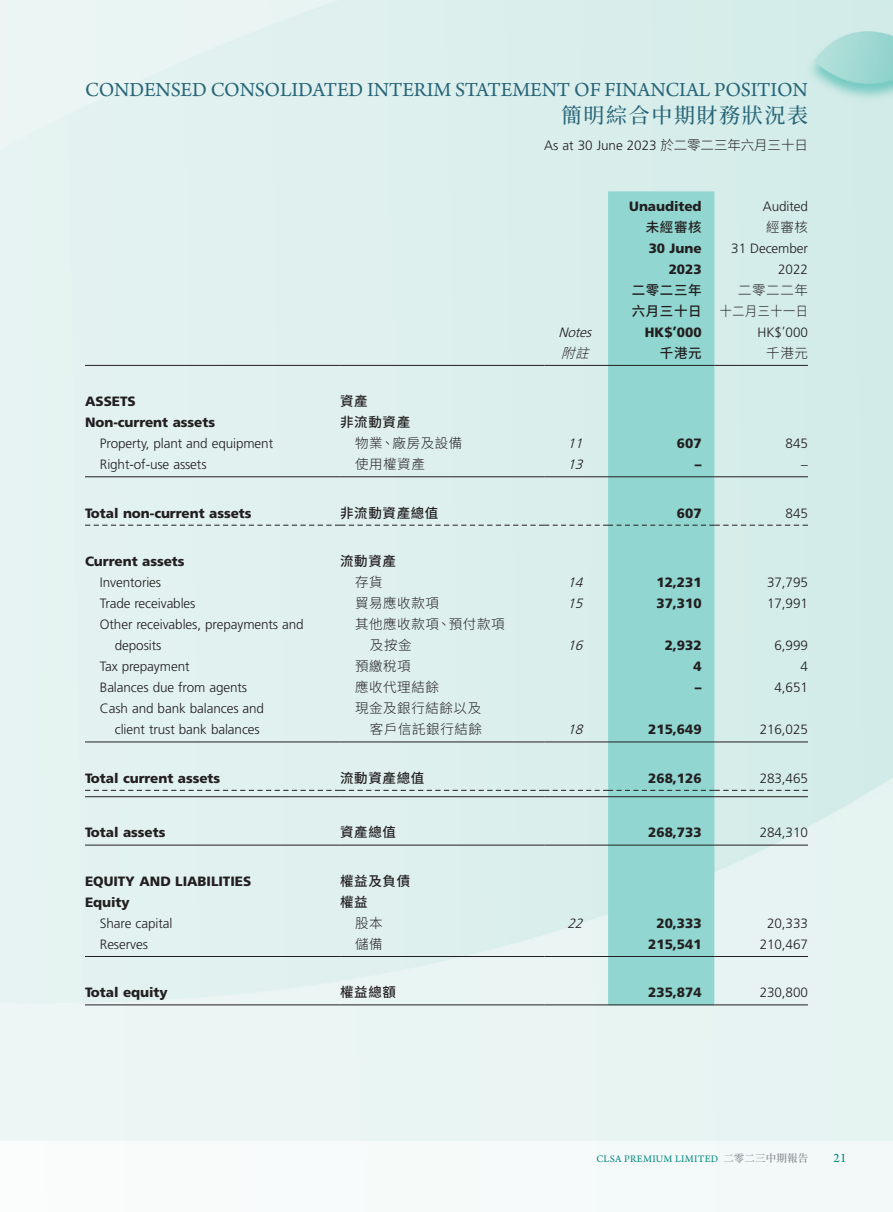
<style>
.page{position:relative;width:893px;height:1212px;background:#fff}
.page>*{position:absolute;margin:0;border:0;box-sizing:border-box;transform-origin:0 0}
.t1{font:21px "Arno Pro";letter-spacing:-.01em;color:#286578}
.t2{font:500 21px "Source Han Serif TC";letter-spacing:.075em;color:#286578}
.Body_Text{font:300 13.5px/21px "Frutiger LT Std";letter-spacing:-.005em;color:#231f20}
.Body_Text-2{font:900 13.5px "Frutiger LT Std";letter-spacing:-.005em;color:#231f20}
.Body_Text-3{font:300 13.5px/21px "Source Han Sans TC";letter-spacing:.045em;color:#231f20}
.Body_Text-4{font:500 13.5px "Source Han Sans TC";letter-spacing:.045em;color:#231f20}
.Body_Text-5{font:italic 300 13.5px "Frutiger LT Std";color:#231f20}
.Body_Text-6{font:300 13.5px "Source Han Sans TC";letter-spacing:.045em;color:#231f20;scale:.9 1}
.t3{font:13.5px "Arno Pro";color:#00867e}
.Body_Text-7{font:italic 300 13.5px "Source Han Sans TC";color:#231f20}
.t4{font:10.5px "Arno Pro";letter-spacing:.025em;color:#00867e}
.s1{font-family:"Source Han Sans TC"}
.s2{font-family:"Source Han Serif TC";font-weight:500;color:#808285}
</style>
<div class="page">
<div style="left:0;top:0;width:893px;height:1141px;background:linear-gradient(to right,#e7f3f2,#d7edea)"></div>
<hr style="left:0;top:0;width:1px;height:1141px;background:#f2f9f8">
<div style="left:608px;top:191px;width:106px;height:813px;background:#91d6d0"></div>
<hr style="left:85px;top:365px;width:255px;height:1px;background:#231f20">
<hr style="left:340px;top:365px;width:204px;height:1px;background:#231f20">
<hr style="left:544px;top:365px;width:64px;height:1px;background:#231f20">
<hr style="left:608px;top:365px;width:106px;height:1px;background:#231f20">
<hr style="left:714px;top:365px;width:94px;height:1px;background:#231f20">
<hr style="left:85px;top:476px;width:255px;height:1px;background:#231f20">
<hr style="left:340px;top:476px;width:204px;height:1px;background:#231f20">
<hr style="left:544px;top:476px;width:64px;height:1px;background:#231f20">
<hr style="left:608px;top:476px;width:106px;height:1px;background:#231f20">
<hr style="left:714px;top:476px;width:94px;height:1px;background:#231f20">
<svg style="left:85px;top:525px;width:723px;height:1px"></svg>
<hr style="left:85px;top:741px;width:255px;height:1px;background:#231f20">
<hr style="left:340px;top:741px;width:204px;height:1px;background:#231f20">
<hr style="left:544px;top:741px;width:64px;height:1px;background:#231f20">
<hr style="left:608px;top:741px;width:106px;height:1px;background:#231f20">
<hr style="left:714px;top:741px;width:94px;height:1px;background:#231f20">
<svg style="left:85px;top:790px;width:723px;height:1px"></svg>
<hr style="left:85px;top:796px;width:255px;height:1px;background:#231f20">
<hr style="left:340px;top:796px;width:204px;height:1px;background:#231f20">
<hr style="left:544px;top:796px;width:64px;height:1px;background:#231f20">
<hr style="left:608px;top:796px;width:106px;height:1px;background:#231f20">
<hr style="left:714px;top:796px;width:94px;height:1px;background:#231f20">
<hr style="left:85px;top:845px;width:255px;height:1px;background:#231f20">
<hr style="left:340px;top:845px;width:204px;height:1px;background:#231f20">
<hr style="left:544px;top:845px;width:64px;height:1px;background:#231f20">
<hr style="left:608px;top:845px;width:106px;height:1px;background:#231f20">
<hr style="left:714px;top:845px;width:94px;height:1px;background:#231f20">
<hr style="left:85px;top:956px;width:255px;height:1px;background:#231f20">
<hr style="left:340px;top:956px;width:204px;height:1px;background:#231f20">
<hr style="left:544px;top:956px;width:64px;height:1px;background:#231f20">
<hr style="left:608px;top:956px;width:106px;height:1px;background:#231f20">
<hr style="left:714px;top:956px;width:94px;height:1px;background:#231f20">
<hr style="left:85px;top:1004px;width:255px;height:1px;background:#231f20">
<hr style="left:340px;top:1004px;width:204px;height:1px;background:#231f20">
<hr style="left:544px;top:1004px;width:64px;height:1px;background:#231f20">
<hr style="left:608px;top:1004px;width:106px;height:1px;background:#231f20">
<hr style="left:714px;top:1004px;width:94px;height:1px;background:#231f20">
<h1 class="t1" style="left:85px;top:78px;width:724px">CONDENSED CONSOLIDATED INTERIM STATEMENT OF FINANCIAL POSITION</h1>
<h1 class="t2" style="left:561px;top:104px;width:248px">簡明綜合中期財務狀況表</h1>
<p class="Body_Text" style="left:544px;top:135px;width:265px">As at 30 June 2023 <span class="s1">於二零二三年六月三十日</span></p>
<p class="Body_Text-2" style="left:629px;top:198px;width:74px">Unaudited</p>
<p class="Body_Text" style="left:763px;top:196px;width:47px">Audited</p>
<p class="Body_Text-4" style="left:646px;top:219px;width:57px">未經審核</p>
<p class="Body_Text-3" style="left:766px;top:217px;width:43px">經審核</p>
<p class="Body_Text-2" style="left:649px;top:240px;width:54px">30 June</p>
<p class="Body_Text" style="left:731px;top:238px;width:78px">31 December</p>
<p class="Body_Text-2" style="left:669px;top:261px;width:34px">2023</p>
<p class="Body_Text" style="left:778px;top:259px;width:31px">2022</p>
<p class="Body_Text-4" style="left:632px;top:282px;width:71px">二零二三年</p>
<p class="Body_Text-3" style="left:738px;top:280px;width:71px">二零二二年</p>
<p class="Body_Text-4" style="left:632px;top:303px;width:71px">六月三十日</p>
<p class="Body_Text-6" style="left:720px;top:303px;width:99px">十二月三十一日</p>
<p class="Body_Text-5" style="left:558px;top:324px;width:38px">Notes</p>
<p class="Body_Text-2" style="left:645px;top:324px;width:58px">HK$’000</p>
<p class="Body_Text" style="left:757px;top:322px;width:52px">HK$’000</p>
<p class="Body_Text-7" style="left:561px;top:345px;width:39px">附註</p>
<p class="Body_Text-4" style="left:660px;top:345px;width:43px">千港元</p>
<p class="Body_Text-3" style="left:766px;top:343px;width:43px">千港元</p>
<p class="Body_Text-2" style="left:85px;top:393px;width:52px">ASSETS</p>
<p class="Body_Text-4" style="left:340px;top:394px;width:29px">資產</p>
<p class="Body_Text-2" style="left:85px;top:414px;width:132px">Non-current assets</p>
<p class="Body_Text-4" style="left:340px;top:415px;width:71px">非流動資產</p>
<p class="Body_Text" style="left:100px;top:433px;width:175px">Property, plant and equipment</p>
<p class="Body_Text-3" style="left:355px;top:433px;width:109px">物業、廠房及設備</p>
<p class="Body_Text-5" style="left:567px;top:436px;width:21px">11</p>
<p class="Body_Text-2" style="left:677px;top:435px;width:26px">607</p>
<p class="Body_Text" style="left:786px;top:433px;width:24px">845</p>
<p class="Body_Text" style="left:100px;top:454px;width:108px">Right-of-use assets</p>
<p class="Body_Text-3" style="left:355px;top:454px;width:71px">使用權資產</p>
<p class="Body_Text-5" style="left:567px;top:457px;width:21px">13</p>
<p class="Body_Text-2" style="left:695px;top:456px;width:8px">–</p>
<p class="Body_Text" style="left:801px;top:454px;width:8px">–</p>
<p class="Body_Text-2" style="left:85px;top:505px;width:168px">Total non-current assets</p>
<p class="Body_Text-4" style="left:340px;top:505px;width:100px">非流動資產總值</p>
<p class="Body_Text-2" style="left:677px;top:505px;width:26px">607</p>
<p class="Body_Text" style="left:786px;top:503px;width:24px">845</p>
<p class="Body_Text-2" style="left:85px;top:553px;width:101px">Current assets</p>
<p class="Body_Text-4" style="left:340px;top:553px;width:57px">流動資產</p>
<p class="Body_Text" style="left:100px;top:572px;width:63px">Inventories</p>
<p class="Body_Text-3" style="left:355px;top:572px;width:29px">存貨</p>
<p class="Body_Text-5" style="left:567px;top:575px;width:21px">14</p>
<p class="Body_Text-2" style="left:656px;top:574px;width:47px">12,231</p>
<p class="Body_Text" style="left:767px;top:572px;width:42px">37,795</p>
<p class="Body_Text" style="left:100px;top:593px;width:97px">Trade receivables</p>
<p class="Body_Text-3" style="left:355px;top:593px;width:85px">貿易應收款項</p>
<p class="Body_Text-5" style="left:567px;top:596px;width:21px">15</p>
<p class="Body_Text-2" style="left:656px;top:595px;width:47px">37,310</p>
<p class="Body_Text" style="left:767px;top:593px;width:42px">17,991</p>
<p class="Body_Text" style="left:115px;top:614px;width:190px;text-indent:-15px">Other receivables, prepayments and deposits</p>
<p class="Body_Text-3" style="left:370px;top:614px;width:136px;text-indent:-15px">其他應收款項、預付款項及按金</p>
<p class="Body_Text-5" style="left:567px;top:638px;width:21px">16</p>
<p class="Body_Text-2" style="left:665px;top:637px;width:38px">2,932</p>
<p class="Body_Text" style="left:774px;top:635px;width:35px">6,999</p>
<p class="Body_Text" style="left:100px;top:656px;width:91px">Tax prepayment</p>
<p class="Body_Text-3" style="left:355px;top:656px;width:57px">預繳稅項</p>
<p class="Body_Text-2" style="left:693px;top:658px;width:10px">4</p>
<p class="Body_Text" style="left:800px;top:656px;width:9px">4</p>
<p class="Body_Text" style="left:100px;top:677px;width:149px">Balances due from agents</p>
<p class="Body_Text-3" style="left:355px;top:677px;width:85px">應收代理結餘</p>
<p class="Body_Text-2" style="left:695px;top:679px;width:8px">–</p>
<p class="Body_Text" style="left:774px;top:677px;width:35px">4,651</p>
<p class="Body_Text" style="left:115px;top:698px;width:151px;text-indent:-15px">Cash and bank balances and client trust bank balances</p>
<p class="Body_Text-3" style="left:355px;top:698px;width:128px;text-align:right">現金及銀行結餘以及客戶信託銀行結餘</p>
<p class="Body_Text-5" style="left:567px;top:722px;width:21px">18</p>
<p class="Body_Text-2" style="left:648px;top:721px;width:55px">215,649</p>
<p class="Body_Text" style="left:760px;top:719px;width:50px">216,025</p>
<p class="Body_Text-2" style="left:85px;top:770px;width:137px">Total current assets</p>
<p class="Body_Text-4" style="left:340px;top:770px;width:86px">流動資產總值</p>
<p class="Body_Text-2" style="left:648px;top:770px;width:55px">268,126</p>
<p class="Body_Text" style="left:760px;top:768px;width:50px">283,465</p>
<p class="Body_Text-2" style="left:85px;top:824px;width:82px">Total assets</p>
<p class="Body_Text-4" style="left:340px;top:825px;width:57px">資產總值</p>
<p class="Body_Text-2" style="left:648px;top:824px;width:55px">268,733</p>
<p class="Body_Text" style="left:760px;top:822px;width:50px">284,310</p>
<p class="Body_Text-2" style="left:85px;top:873px;width:168px">EQUITY AND LIABILITIES</p>
<p class="Body_Text-4" style="left:340px;top:873px;width:71px">權益及負債</p>
<p class="Body_Text-2" style="left:85px;top:894px;width:46px">Equity</p>
<p class="Body_Text-4" style="left:340px;top:894px;width:29px">權益</p>
<p class="Body_Text" style="left:100px;top:913px;width:74px">Share capital</p>
<p class="Body_Text-3" style="left:355px;top:913px;width:29px">股本</p>
<p class="Body_Text-5" style="left:567px;top:915px;width:21px">22</p>
<p class="Body_Text-2" style="left:656px;top:915px;width:47px">20,333</p>
<p class="Body_Text" style="left:767px;top:913px;width:42px">20,333</p>
<p class="Body_Text" style="left:100px;top:934px;width:50px">Reserves</p>
<p class="Body_Text-3" style="left:355px;top:934px;width:29px">儲備</p>
<p class="Body_Text-2" style="left:648px;top:936px;width:55px">215,541</p>
<p class="Body_Text" style="left:760px;top:934px;width:50px">210,467</p>
<p class="Body_Text-2" style="left:85px;top:984px;width:84px">Total equity</p>
<p class="Body_Text-4" style="left:340px;top:985px;width:57px">權益總額</p>
<p class="Body_Text-2" style="left:648px;top:984px;width:55px">235,874</p>
<p class="Body_Text" style="left:760px;top:982px;width:50px">230,800</p>
<p class="t4" style="left:596px;top:1153px;width:213px">CLSA PREMIUM LIMITED <span class="s2">二零二三中期報告</span></p>
<p class="t3" style="left:833px;top:1150px;width:15px">21</p>
</div>
